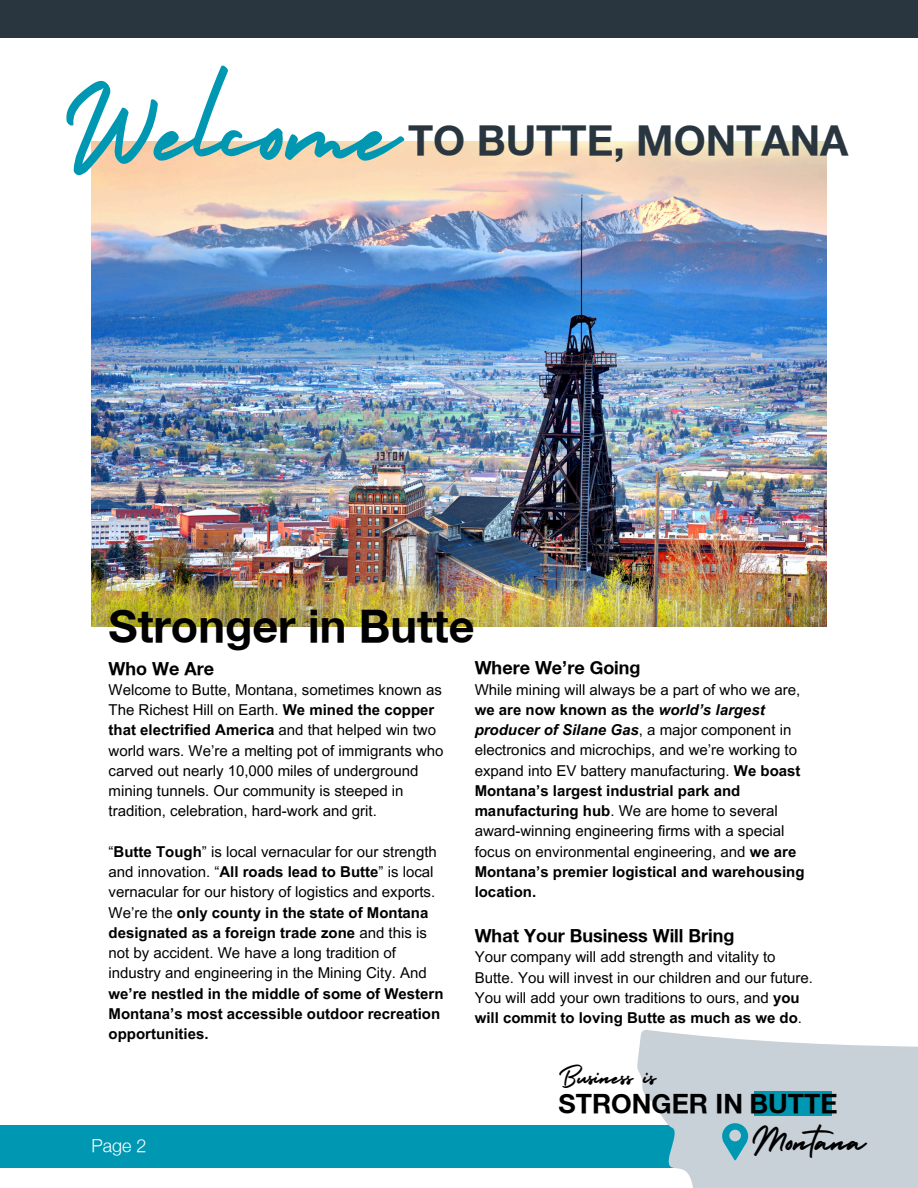
<style>
.page{position:relative;width:918px;height:1188px;background:#fff}
.page>*{position:absolute;margin:0;border:0;box-sizing:border-box;transform-origin:0 0}
.t1{font:130.65px "Holiday";color:#0097b2}
.t2{font:700 44.85px "Helvetica Neue";color:#000}
.t3{font:700 41.25px "Helvetica Neue";color:#2a363f}
.t4{font:41.1px "Holiday";color:#000001}
.t5{font:30.3px "Holiday";color:#000001}
.t6{font:700 26.55px "Helvetica Neue";color:#000001}
.t7{font:700 18px "Helvetica Neue";color:#000}
.t8{font:300 18px "Helvetica Neue";color:#fff}
.t9{font:15px/20.2px "Arial MT Pro";color:#000}
.s1{font-weight:700}
.s2{font-weight:700;font-style:italic}
</style>
<div class="page">
<div style="left:0;top:1125px;width:918px;height:43px;background:#0097b2"></div>
<svg style="left:637px;top:1030px;width:281px;height:158px;background:#c7d3db"></svg>
<div style="left:0;top:0;width:918px;height:38px;background:#2a363f"></div>
<div style="left:754px;top:1092px;width:78px;height:24px;background:#0097b2"></div>
<svg style="left:722px;top:1123px;width:26px;height:38px"></svg>
<img style="left:92px;top:142px;width:734px;height:485px">
<p class="t1" style="left:63px;top:29px;width:338px">Welcome</p>
<p class="t3" style="left:408px;top:115px;width:442px">TO BUTTE, MONTANA</p>
<p class="t2" style="left:109px;top:599px;width:368px">Stronger in Butte</p>
<p class="t7" style="left:109px;top:657px;width:107px">Who We Are</p>
<p class="t9" style="left:109px;top:681px;width:336px">Welcome to Butte, Montana, sometimes known as The Richest Hill on Earth. <span class="s1">We mined the copper that electrified America</span> and that helped win two world wars. We’re a melting pot of immigrants who carved out nearly 10,000 miles of underground mining tunnels. Our community is steeped in tradition, celebration, hard-work and grit.</p>
<p class="t9" style="left:109px;top:843px;width:336px">“<span class="s1">Butte Tough</span>” is local vernacular for our strength and innovation. “<span class="s1">All roads lead to Butte</span>” is local vernacular for our history of logistics and exports.<br>We’re the <span class="s1">only county in the state of Montana designated as a foreign trade zone</span> and this is not by accident. We have a long tradition of industry and engineering in the Mining City. And <span class="s1">we’re nestled in the middle of some of Western Montana’s most accessible outdoor recreation opportunities.</span></p>
<p class="t7" style="left:475px;top:657px;width:167px">Where We’re Going</p>
<p class="t9" style="left:475px;top:681px;width:331px">While mining will always be a part of who we are, <span class="s1">we are now known as the</span> <span class="s2">world’s largest producer of Silane Gas</span>, a major component in electronics and microchips, and we’re working to expand into EV battery manufacturing. <span class="s1">We boast Montana’s largest industrial park and manufacturing hub</span>. We are home to several award-winning engineering firms with a special focus on environmental engineering, and <span class="s1">we are Montana’s premier logistical and warehousing location.</span></p>
<h5 class="t7" style="left:475px;top:925px;width:261px">What Your Business Will Bring</h5>
<h3 class="t9" style="left:475px;top:949px;width:340px">Your company will add strength and vitality to Butte. You will invest in our children and our future.<br>You will add your own traditions to ours, and <span class="s1">you will commit to loving Butte as much as we do</span>.</h3>
<h3 class="t5" style="left:559px;top:1053px;width:99px">Business is</h3>
<p class="t8" style="left:91px;top:1135px;width:57px">Page 2</p>
<h2 class="t6" style="left:559px;top:1087px;width:281px">STRONGER IN BUTTE</h2>
<h1 class="t4" style="left:751px;top:1109px;width:116px">Montana</h1>
</div>
